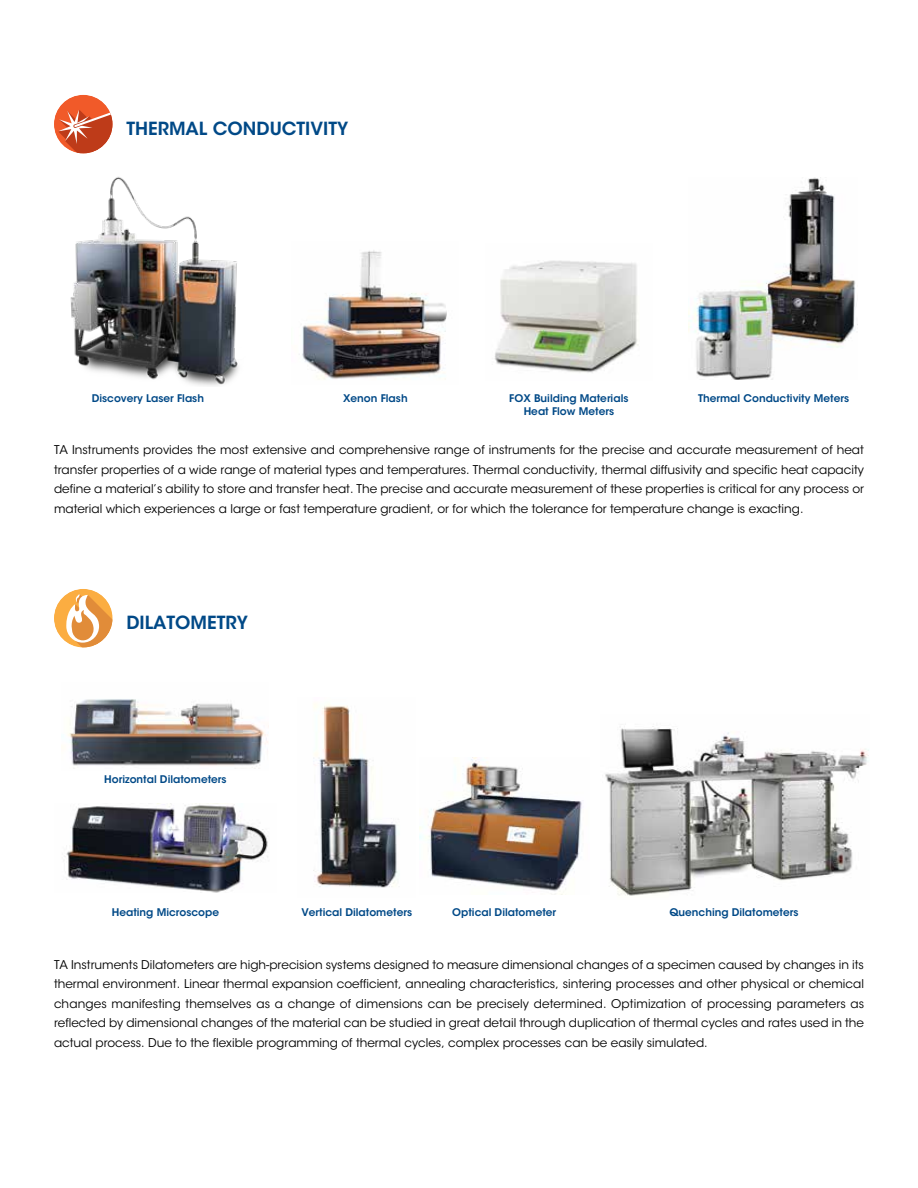
<style>
.page{position:relative;width:918px;height:1188px;background:#fff}
.page>*{position:absolute;margin:0;border:0;box-sizing:border-box;transform-origin:0 0}
.t1{font:600 18px "ITC Avant Garde Std";color:#004987}
.t2{font:12px/19.5px "ITC Avant Garde Std";color:#000;text-align:justify}
.t3{font:600 10.5px/12.6px "ITC Avant Garde Std";color:#004987;text-align:center}
</style>
<div class="page">
<div style="left:54px;top:589px;width:59px;height:59px;background:#fbad41;border-radius:50%"></div>
<svg style="left:65px;top:594px;width:48px;height:54px"></svg>
<img style="left:64px;top:804px;width:204px;height:88px">
<img style="left:419px;top:757px;width:163px;height:138px">
<img style="left:68px;top:699px;width:201px;height:70px">
<img style="left:313px;top:704px;width:85px;height:184px">
<img style="left:605px;top:726px;width:264px;height:170px">
<div style="left:54px;top:95px;width:59px;height:58px;background:#f15a29;border-radius:50%"></div>
<svg style="left:58px;top:109px;width:55px;height:44px"></svg>
<img style="left:70px;top:177px;width:169px;height:209px">
<img style="left:302px;top:250px;width:145px;height:130px">
<img style="left:494px;top:260px;width:145px;height:113px">
<img style="left:689px;top:177px;width:169px;height:202px">
<h1 class="t1" style="left:126px;top:117px;width:223px">THERMAL CONDUCTIVITY</h1>
<p class="t3" style="left:92px;top:392px;width:114px">Discovery Laser Flash</p>
<p class="t3" style="left:343px;top:392px;width:66px">Xenon Flash</p>
<p class="t3" style="left:509px;top:392px;width:121px">FOX Building Materials<br>Heat Flow Meters</p>
<p class="t3" style="left:698px;top:392px;width:153px">Thermal Conductivity Meters</p>
<p class="t2" style="left:54px;top:440px;width:812px">TA Instruments provides the most extensive and comprehensive range of instruments for the precise and accurate measurement of heat transfer properties of a wide range of material types and temperatures. Thermal conductivity, thermal diffusivity and specific heat capacity define a material’s ability to store and transfer heat. The precise and accurate measurement of these properties is critical for any process or material which experiences a large or fast temperature gradient, or for which the tolerance for temperature change is exacting.</p>
<h1 class="t1" style="left:126px;top:611px;width:123px">DILATOMETRY</h1>
<p class="t3" style="left:104px;top:772px;width:124px">Horizontal Dilatometers</p>
<p class="t3" style="left:112px;top:905px;width:109px">Heating Microscope</p>
<p class="t3" style="left:301px;top:905px;width:112px">Vertical Dilatometers</p>
<p class="t3" style="left:452px;top:905px;width:106px">Optical Dilatometer</p>
<p class="t3" style="left:669px;top:905px;width:131px">Quenching Dilatometers</p>
<p class="t2" style="left:54px;top:955px;width:812px">TA Instruments Dilatometers are high-precision systems designed to measure dimensional changes of a specimen caused by changes in its thermal environment. Linear thermal expansion coefficient, annealing characteristics, sintering processes and other physical or chemical changes manifesting themselves as a change of dimensions can be precisely determined. Optimization of processing parameters as reflected by dimensional changes of the material can be studied in great detail through duplication of thermal cycles and rates used in the actual process. Due to the flexible programming of thermal cycles, complex processes can be easily simulated.</p>
</div>
